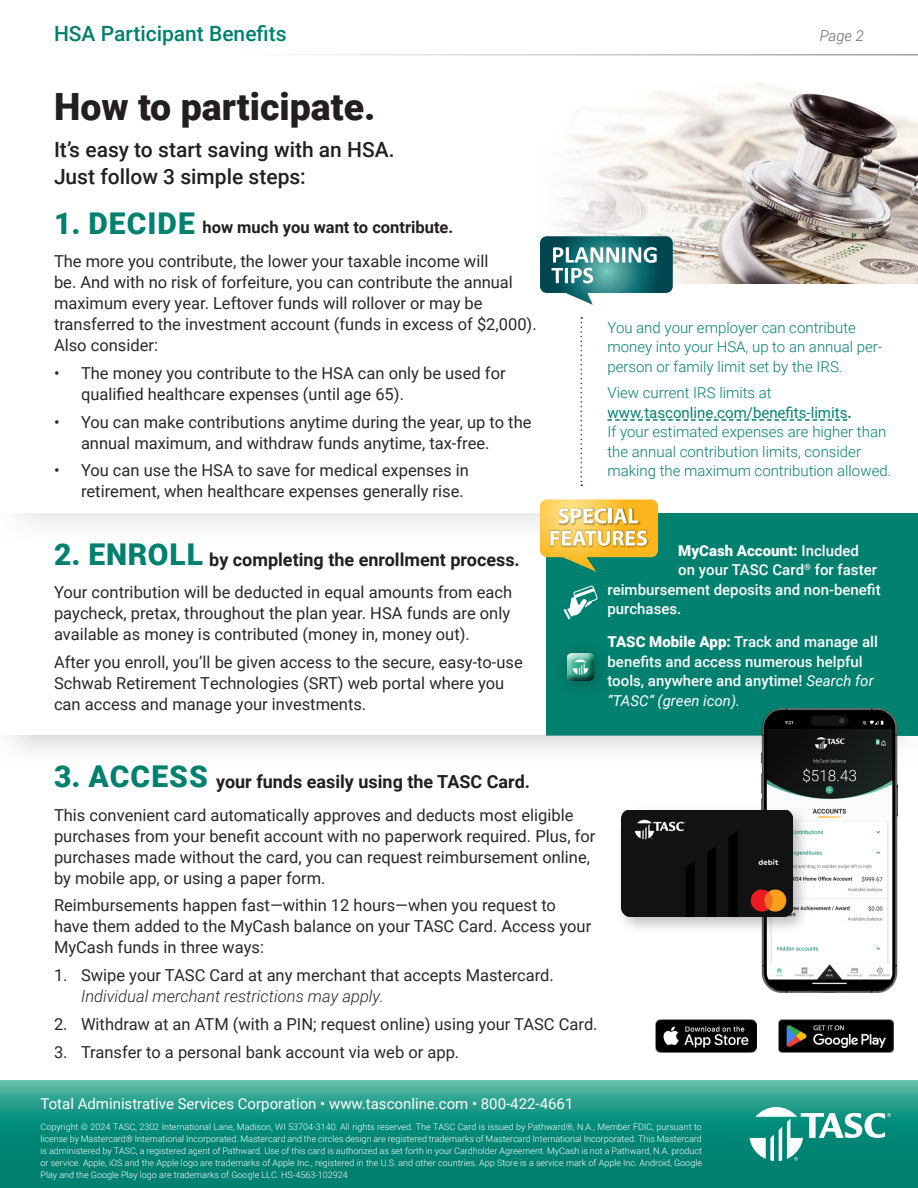
<style>
.page{position:relative;width:918px;height:1188px;background:#fff}
.page>*{position:absolute;margin:0;border:0;box-sizing:border-box;transform-origin:0 0}
.t1{font:900 37.5px "Roboto";color:#231f20}
.t2{font:900 30px "Roboto";letter-spacing:.035em;color:#00806f}
.t3{font:500 21px "Roboto";color:#231f20}
.t4{font:500 21px "Roboto";color:#00806f}
.t5{font:700 18px "Roboto";color:#231f20}
.t6{font:16.5px/21px "Roboto";color:#2b2824}
.t7{font:700 16.5px "Roboto";color:#231f20}
.t8{font:300 15px/19.5px "Roboto";color:#00806f}
.t9{font:500 15px/19.5px "Roboto";color:#fff}
.t10{font:15px "Roboto";color:#fff}
.t11{font:900 15px "Roboto";color:#fff}
.t12{font:italic 300 15px "Roboto";color:#62656a}
.t13{font:300 9px/12px "Roboto";color:#fff;text-align:justify}
.s1{font-weight:400}
.s2{font-weight:700}
.s3{font-weight:500}
.s4{font-weight:900}
.s5{font-weight:400;font-style:italic}
.s6{font-weight:300;font-style:italic}
</style>
<div class="page">
<div style="left:0;top:513px;width:918px;height:34px;background:#f9f9f9"></div>
<svg style="left:608px;top:419px;width:239px;height:2px"></svg>
<svg style="left:580px;top:317px;width:2px;height:169px"></svg>
<img style="left:560px;top:82px;width:358px;height:202px">
<svg style="left:540px;top:236px;width:133px;height:69px"></svg>
<div style="left:547px;top:513px;width:371px;height:223px;background:#00806f"></div>
<svg style="left:540px;top:500px;width:118px;height:72px"></svg>
<div style="left:566px;top:653px;width:30px;height:24px;background:#fff;opacity:.75"></div>
<div style="left:566px;top:654px;width:30px;height:29px;background:#231f20;opacity:.75"></div>
<svg style="left:564px;top:586px;width:34px;height:33px"></svg>
<hr style="left:0;top:54px;width:918px;height:2px;background:#9d9fa1">
<div style="left:0;top:736px;width:918px;height:34px;background:linear-gradient(to bottom,#e5e6e6,#fff)"></div>
<img style="left:761px;top:709px;width:136px;height:283px">
<div style="left:616px;top:805px;width:195px;height:130px;background:#231f20;opacity:.3"></div>
<img style="left:621px;top:810px;width:171px;height:106px">
<svg style="left:0;top:1080px;width:918px;height:108px;background:#14917e"></svg>
<svg style="left:750px;top:1107px;width:141px;height:54px"></svg>
<img style="left:779px;top:1019px;width:115px;height:34px">
<img style="left:655px;top:1019px;width:101px;height:34px">
<p class="t4" style="left:54px;top:18px;width:234px">HSA Participant Benefits</p>
<p class="t12" style="left:820px;top:25px;width:46px">Page 2</p>
<p class="t1" style="left:54px;top:81px;width:323px">How to participate.</p>
<p class="t3" style="left:54px;top:135px;width:342px">It’s easy to start saving with an HSA.</p>
<p class="t3" style="left:54px;top:162px;width:253px">Just follow 3 simple steps:</p>
<p class="t2" style="left:54px;top:202px;width:142px">1. DECIDE</p>
<p class="t7" style="left:202px;top:216px;width:252px">how much you want to contribute.</p>
<p class="t6" style="left:54px;top:250px;width:484px">The more you contribute, the lower your taxable income will<br>be. And with no risk of forfeiture, you can contribute the annual maximum every year. Leftover funds will rollover or may be transferred to the investment account (funds in excess of $2,000).<br>Also consider:</p>
<p class="t6" style="left:81px;top:362px;width:426px;text-indent:-27px">• The money you contribute to the HSA can only be used for qualified healthcare expenses (until age 65).</p>
<p class="t6" style="left:81px;top:411px;width:452px;text-indent:-27px">• You can make contributions anytime during the year, up to the annual maximum, and withdraw funds anytime, tax-free.</p>
<p class="t6" style="left:81px;top:459px;width:389px;text-indent:-27px">• You can use the HSA to save for medical expenses in retirement, when healthcare expenses generally rise.</p>
<p class="t2" style="left:54px;top:533px;width:151px">2. ENROLL</p>
<p class="t5" style="left:209px;top:547px;width:312px">by completing the enrollment process.</p>
<p class="t6" style="left:54px;top:581px;width:460px">Your contribution will be deducted in equal amounts from each paycheck, pretax, throughout the plan year. HSA funds are only available as money is contributed (money in, money out).</p>
<p class="t6" style="left:54px;top:651px;width:470px">After you enroll, you’ll be given access to the secure, easy-to-use<br>Schwab Retirement Technologies (SRT) web portal where you can access and manage your investments.</p>
<p class="t8" style="left:608px;top:317px;width:276px">You and your employer can contribute money into your HSA, up to an annual per&shy;person or family limit set by the IRS.</p>
<p class="t8" style="left:608px;top:383px;width:285px">View current IRS limits at <span class="s1">www.tasconline.com/benefits-limits</span><span class="s2">.<br></span>If your estimated expenses are higher than the annual contribution limits, consider making the maximum contribution allowed.</p>
<p class="t11" style="left:678px;top:540px;width:182px">MyCash Account: <span class="s3">Included</span></p>
<p class="t9" style="left:678px;top:560px;width:200px">on your TASC Card<sup>®</sup> for faster</p>
<p class="t9" style="left:608px;top:579px;width:275px">reimbursement deposits and non-benefit</p>
<p class="t9" style="left:608px;top:599px;width:75px">purchases.</p>
<p class="t9" style="left:608px;top:632px;width:272px"><span class="s4">TASC Mobile App:</span> Track and manage all benefits and access numerous helpful tools, anywhere and anytime! <span class="s5">Search for “TASC” (green icon).</span></p>
<p class="t2" style="left:54px;top:756px;width:155px">3. ACCESS</p>
<p class="t6" style="left:54px;top:804px;width:543px">This convenient card automatically approves and deducts most eligible purchases from your benefit account with no paperwork required. Plus, for purchases made without the card, you can request reimbursement online, by mobile app, or using a paper form.</p>
<p class="t6" style="left:54px;top:894px;width:539px">Reimbursements happen fast—within 12 hours—when you request to have them added to the MyCash balance on your TASC Card. Access your<br>MyCash funds in three ways:</p>
<p class="t6" style="left:81px;top:964px;width:474px;text-indent:-27px">1. Swipe your TASC Card at any merchant that accepts Mastercard.<br><span class="s6">Individual merchant restrictions may apply.</span></p>
<p class="t6" style="left:54px;top:1013px;width:545px">2. Withdraw at an ATM (with a PIN; request online) using your TASC Card.</p>
<p class="t6" style="left:54px;top:1041px;width:407px">3. Transfer to a personal bank account via web or app.</p>
<p class="t5" style="left:216px;top:769px;width:316px">your funds easily using the TASC Card.</p>
<p class="t10" style="left:40px;top:1093px;width:534px">Total Administrative Services Corporation • www.tasconline.com • 800-422-4661</p>
<p class="t13" style="left:40px;top:1120px;width:663px">Copyright © 2024 TASC, 2302 International Lane, Madison, WI 53704-3140. All rights reserved. The TASC Card is issued by Pathward®, N.A., Member FDIC, pursuant to license by Mastercard® International Incorporated. Mastercard and the circles design are registered trademarks of Mastercard International Incorporated. This Mastercard is administered by TASC, a registered agent of Pathward. Use of this card is authorized as set forth in your Cardholder Agreement. MyCash is not a Pathward, N.A. product or service. Apple, iOS and the Apple logo are trademarks of Apple Inc., registered in the U.S. and other countries. App Store is a service mark of Apple Inc. Android, Google Play and the Google Play logo are trademarks of Google LLC. HS-4563-102924</p>
</div>
